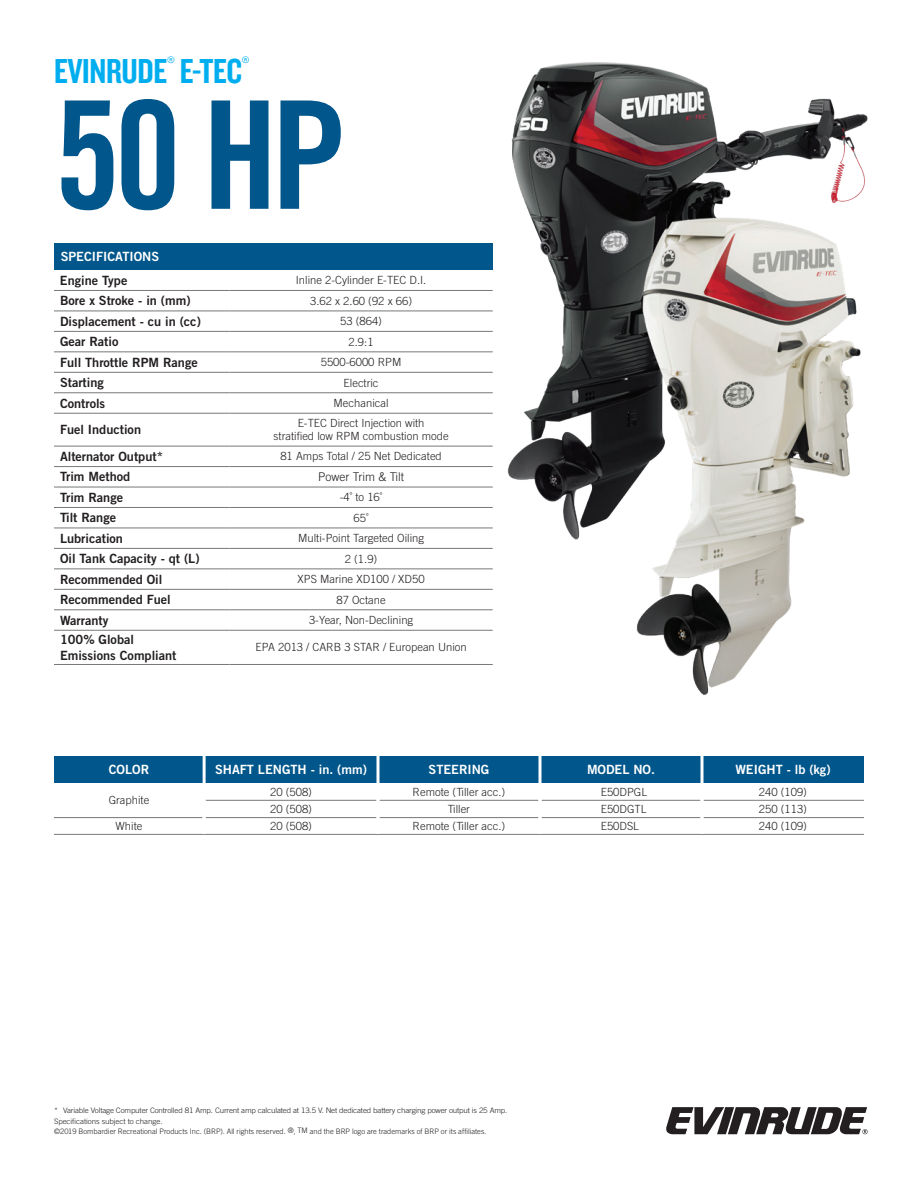
<style>
.page{position:relative;width:918px;height:1188px;background:#fff}
.page>*{position:absolute;margin:0;border:0;box-sizing:border-box;transform-origin:0 0}
.t1{font:150px "Trade Gothic LT Std Bd Cn 20";color:#01568b}
.t2{font:36px "Knockout 49 Liteweight";letter-spacing:-.01em;color:#00aeef}
.t3{font:12.75px/15.3px "Trade Gothic LT Std Bd 2";color:#231f20}
.t4{font:12.75px "Trade Gothic LT Std Bd 2";color:#fff}
.t5{font:300 12px "Trade Gothic LT Std";color:#231f20}
.t6{font:300 11.25px/13.5px "Trade Gothic LT Std";color:#231f20;text-align:center}
.t7{font:300 7.5px/10.5px "Trade Gothic LT Std";letter-spacing:-.01em;color:#231f20;scale:1.07 1}
</style>
<div class="page">
<img style="left:466px;top:62px;width:402px;height:507px">
<img style="left:554px;top:128px;width:314px;height:567px">
<div style="left:54px;top:243px;width:439px;height:27px;background:#01568b"></div>
<hr style="left:54px;top:664px;width:176px;height:1px;background:#76787b">
<hr style="left:230px;top:664px;width:263px;height:1px;background:#76787b">
<hr style="left:54px;top:290px;width:176px;height:1px;background:#76787b">
<hr style="left:230px;top:290px;width:263px;height:1px;background:#76787b">
<hr style="left:54px;top:311px;width:176px;height:1px;background:#76787b">
<hr style="left:230px;top:311px;width:263px;height:1px;background:#76787b">
<hr style="left:54px;top:331px;width:176px;height:1px;background:#76787b">
<hr style="left:230px;top:331px;width:263px;height:1px;background:#76787b">
<hr style="left:54px;top:351px;width:176px;height:1px;background:#76787b">
<hr style="left:230px;top:351px;width:263px;height:1px;background:#76787b">
<hr style="left:54px;top:372px;width:176px;height:1px;background:#76787b">
<hr style="left:230px;top:372px;width:263px;height:1px;background:#76787b">
<hr style="left:54px;top:392px;width:176px;height:1px;background:#76787b">
<hr style="left:230px;top:392px;width:263px;height:1px;background:#76787b">
<hr style="left:54px;top:413px;width:176px;height:1px;background:#76787b">
<hr style="left:230px;top:413px;width:263px;height:1px;background:#76787b">
<hr style="left:54px;top:446px;width:176px;height:1px;background:#76787b">
<hr style="left:230px;top:446px;width:263px;height:1px;background:#76787b">
<hr style="left:54px;top:466px;width:176px;height:1px;background:#76787b">
<hr style="left:230px;top:466px;width:263px;height:1px;background:#76787b">
<hr style="left:54px;top:487px;width:176px;height:1px;background:#76787b">
<hr style="left:230px;top:487px;width:263px;height:1px;background:#76787b">
<hr style="left:54px;top:507px;width:176px;height:1px;background:#76787b">
<hr style="left:230px;top:507px;width:263px;height:1px;background:#76787b">
<hr style="left:54px;top:528px;width:176px;height:1px;background:#76787b">
<hr style="left:230px;top:528px;width:263px;height:1px;background:#76787b">
<hr style="left:54px;top:548px;width:176px;height:1px;background:#76787b">
<hr style="left:230px;top:548px;width:263px;height:1px;background:#76787b">
<hr style="left:54px;top:569px;width:176px;height:1px;background:#76787b">
<hr style="left:230px;top:569px;width:263px;height:1px;background:#76787b">
<hr style="left:54px;top:589px;width:176px;height:1px;background:#76787b">
<hr style="left:230px;top:589px;width:263px;height:1px;background:#76787b">
<hr style="left:54px;top:609px;width:176px;height:1px;background:#76787b">
<hr style="left:230px;top:609px;width:263px;height:1px;background:#76787b">
<hr style="left:54px;top:630px;width:176px;height:1px;background:#76787b">
<hr style="left:230px;top:630px;width:263px;height:1px;background:#76787b">
<svg style="left:666px;top:1107px;width:202px;height:27px"></svg>
<div style="left:54px;top:756px;width:810px;height:27px;background:#01568b"></div>
<hr style="left:206px;top:800px;width:170px;height:1px;background:#76787b">
<hr style="left:54px;top:817px;width:149px;height:1px;background:#76787b">
<hr style="left:206px;top:817px;width:170px;height:1px;background:#76787b">
<hr style="left:54px;top:834px;width:150px;height:1px;background:#76787b">
<hr style="left:204px;top:834px;width:174px;height:1px;background:#76787b">
<hr style="left:380px;top:800px;width:158px;height:1px;background:#76787b">
<hr style="left:542px;top:800px;width:158px;height:1px;background:#76787b">
<hr style="left:704px;top:800px;width:160px;height:1px;background:#76787b">
<hr style="left:380px;top:817px;width:158px;height:1px;background:#76787b">
<hr style="left:542px;top:817px;width:158px;height:1px;background:#76787b">
<hr style="left:704px;top:817px;width:160px;height:1px;background:#76787b">
<hr style="left:378px;top:834px;width:162px;height:1px;background:#76787b">
<hr style="left:540px;top:834px;width:162px;height:1px;background:#76787b">
<hr style="left:702px;top:834px;width:162px;height:1px;background:#76787b">
<hr style="left:203px;top:756px;width:3px;height:27px;background:#fff">
<svg style="left:376px;top:756px;width:4px;height:27px"></svg>
<svg style="left:538px;top:756px;width:4px;height:27px"></svg>
<svg style="left:700px;top:756px;width:4px;height:27px"></svg>
<h2 class="t2" style="left:54px;top:48px;width:197px">EVINRUDE<sup>®</sup> E-TEC<sup>®</sup></h2>
<h1 class="t1" style="left:54px;top:64px;width:294px">50 HP</h1>
<p class="t4" style="left:61px;top:249px;width:100px">SPECIFICATIONS</p>
<p class="t3" style="left:60px;top:272px;width:69px">Engine Type</p>
<p class="t6" style="left:296px;top:273px;width:132px">Inline 2-Cylinder E-TEC D.I.</p>
<p class="t3" style="left:60px;top:293px;width:132px">Bore x Stroke - in (mm)</p>
<p class="t6" style="left:310px;top:294px;width:103px">3.62 x 2.60 (92 x 66)</p>
<p class="t3" style="left:60px;top:313px;width:142px">Displacement - cu in (cc)</p>
<p class="t6" style="left:340px;top:314px;width:43px">53 (864)</p>
<p class="t3" style="left:60px;top:334px;width:60px">Gear Ratio</p>
<p class="t6" style="left:349px;top:335px;width:27px">2.9:1</p>
<p class="t3" style="left:60px;top:354px;width:139px">Full Throttle RPM Range</p>
<p class="t6" style="left:321px;top:355px;width:82px">5500-6000 RPM</p>
<p class="t3" style="left:60px;top:375px;width:45px">Starting</p>
<p class="t6" style="left:344px;top:376px;width:36px">Electric</p>
<p class="t3" style="left:60px;top:395px;width:47px">Controls</p>
<p class="t6" style="left:334px;top:396px;width:57px">Mechanical</p>
<p class="t3" style="left:60px;top:422px;width:83px">Fuel Induction</p>
<p class="t6" style="left:274px;top:416px;width:177px">E-TEC Direct Injection with<br>stratified low RPM combustion mode</p>
<p class="t3" style="left:60px;top:449px;width:105px">Alternator Output*</p>
<p class="t6" style="left:280px;top:450px;width:163px">81 Amps Total / 25 Net Dedicated</p>
<p class="t3" style="left:60px;top:469px;width:72px">Trim Method</p>
<p class="t5" style="left:318px;top:470px;width:87px">Power Trim &amp; Tilt</p>
<p class="t3" style="left:60px;top:489px;width:65px">Trim Range</p>
<p class="t6" style="left:340px;top:490px;width:44px">-4˚ to 16˚</p>
<p class="t3" style="left:60px;top:510px;width:58px">Tilt Range</p>
<p class="t6" style="left:354px;top:511px;width:17px">65˚</p>
<p class="t3" style="left:60px;top:530px;width:65px">Lubrication</p>
<p class="t6" style="left:298px;top:531px;width:127px">Multi-Point Targeted Oiling</p>
<p class="t3" style="left:60px;top:551px;width:141px">Oil Tank Capacity - qt (L)</p>
<p class="t6" style="left:345px;top:552px;width:34px">2 (1.9)</p>
<p class="t3" style="left:60px;top:571px;width:104px">Recommended Oil</p>
<p class="t6" style="left:298px;top:572px;width:128px">XPS Marine XD100 / XD50</p>
<p class="t3" style="left:60px;top:592px;width:112px">Recommended Fuel</p>
<p class="t6" style="left:336px;top:593px;width:51px">87 Octane</p>
<p class="t3" style="left:60px;top:612px;width:50px">Warranty</p>
<p class="t6" style="left:309px;top:613px;width:106px">3-Year, Non-Declining</p>
<p class="t3" style="left:60px;top:632px;width:118px">100% Global<br>Emissions Compliant</p>
<p class="t6" style="left:255px;top:641px;width:213px">EPA 2013 / CARB 3 STAR / European Union</p>
<p class="t4" style="left:109px;top:762px;width:42px">COLOR</p>
<p class="t4" style="left:215px;top:762px;width:153px">SHAFT LENGTH - in. (mm)</p>
<p class="t4" style="left:429px;top:762px;width:62px">STEERING</p>
<p class="t4" style="left:587px;top:762px;width:69px">MODEL NO.</p>
<p class="t4" style="left:735px;top:762px;width:97px">WEIGHT - lb (kg)</p>
<p class="t6" style="left:109px;top:793px;width:42px">Graphite</p>
<p class="t6" style="left:270px;top:785px;width:43px">20 (508)</p>
<p class="t6" style="left:413px;top:785px;width:94px">Remote (Tiller acc.)</p>
<p class="t6" style="left:601px;top:785px;width:48px">E50DPGL</p>
<p class="t6" style="left:759px;top:785px;width:50px">240 (109)</p>
<p class="t6" style="left:270px;top:802px;width:43px">20 (508)</p>
<p class="t6" style="left:448px;top:802px;width:24px">Tiller</p>
<p class="t6" style="left:601px;top:802px;width:47px">E50DGTL</p>
<p class="t6" style="left:759px;top:802px;width:50px">250 (113)</p>
<p class="t6" style="left:116px;top:819px;width:28px">White</p>
<p class="t6" style="left:270px;top:819px;width:43px">20 (508)</p>
<p class="t6" style="left:413px;top:819px;width:94px">Remote (Tiller acc.)</p>
<p class="t6" style="left:601px;top:819px;width:40px">E50DSL</p>
<p class="t6" style="left:759px;top:819px;width:50px">240 (109)</p>
<p class="t7" style="left:54px;top:1105px;width:425px">* Variable Voltage Computer Controlled 81 Amp. Current amp calculated at 13.5 V. Net dedicated battery charging power output is 25 Amp.<br>Specifications subject to change.<br>©2019 Bombardier Recreational Products Inc. (BRP). All rights reserved. ®, TM and the BRP logo are trademarks of BRP or its affiliates.</p>
</div>
